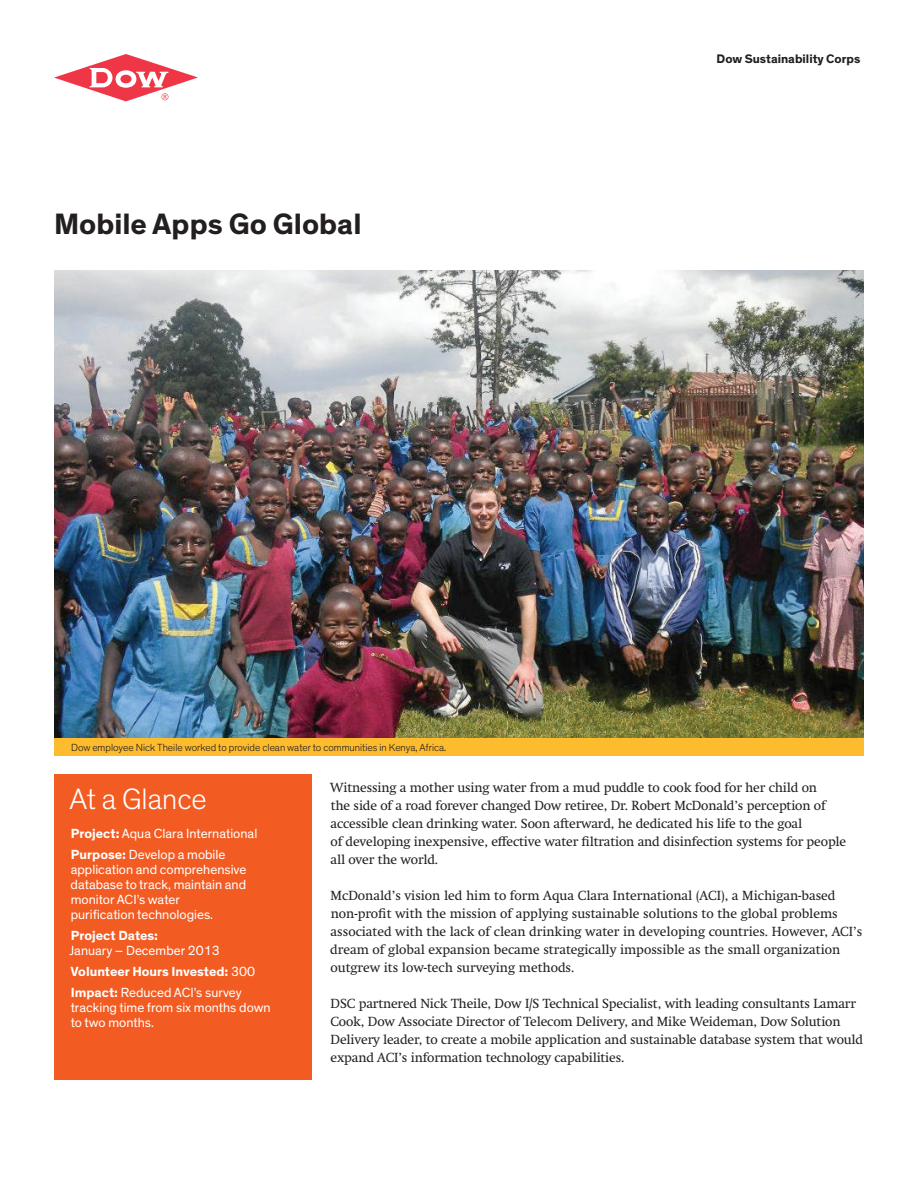
<style>
.page{position:relative;width:918px;height:1188px;background:#fff}
.page>*{position:absolute;margin:0;border:0;box-sizing:border-box;transform-origin:0 0}
.t1{font:700 30px "Dow Corporate";color:#231f20}
.t2{font:300 30px "Dow Corporate";color:#fff}
.t3{font:13.5px/18px "Swift Neue LT Pro";letter-spacing:-.01em;color:#231f20}
.t4{font:13.5px/15px "Dow Corporate";color:#fff}
.t5{font:700 13.5px "Dow Corporate";color:#fff}
.t6{font:700 12.6px "Dow Corporate";color:#231f20}
.t7{font:300 10.5px "Dow Corporate";color:#231f20}
.s1{font-weight:700}
</style>
<div class="page">
<svg style="left:54px;top:54px;width:144px;height:47px"></svg>
<img style="left:54px;top:270px;width:810px;height:468px">
<div style="left:54px;top:774px;width:258px;height:306px;background:#f25b21"></div>
<div style="left:54px;top:738px;width:810px;height:18px;background:#fdbb2e"></div>
<h1 class="t1" style="left:54px;top:205px;width:309px">Mobile Apps Go Global</h1>
<p class="t7" style="left:71px;top:741px;width:377px">Dow employee Nick Theile worked to provide clean water to communities in Kenya, Africa.</p>
<p class="t6" style="left:717px;top:51px;width:145px">Dow Sustainability Corps</p>
<h1 class="t2" style="left:70px;top:782px;width:139px">At a Glance</h1>
<p class="t4" style="left:71px;top:823px;width:188px;line-height:21px"><span class="s1">Project:</span> Aqua Clara International<br><span class="s1">Purpose:</span> Develop a mobile</p>
<p class="t4" style="left:71px;top:862px;width:177px">application and comprehensive database to track, maintain and monitor ACI’s water purification technologies.</p>
<p class="t5" style="left:71px;top:927px;width:89px">Project Dates:</p>
<p class="t4" style="left:70px;top:940px;width:187px;line-height:21px">January – December 2013<br><span class="s1">Volunteer Hours Invested:</span> 300<br><span class="s1">Impact:</span> Reduced ACI’s survey</p>
<p class="t4" style="left:71px;top:1000px;width:201px">tracking time from six months down to two months.</p>
<p class="t3" style="left:330px;top:778px;width:518px">Witnessing a mother using water from a mud puddle to cook food for her child on<br>the side of a road forever changed Dow retiree, Dr. Robert McDonald’s perception of accessible clean drinking water. Soon afterward, he dedicated his life to the goal<br>of developing inexpensive, effective water filtration and disinfection systems for people all over the world.</p>
<p class="t3" style="left:330px;top:886px;width:534px">McDonald’s vision led him to form Aqua Clara International (ACI), a Michigan-based non-profit with the mission of applying sustainable solutions to the global problems associated with the lack of clean drinking water in developing countries. However, ACI’s dream of global expansion became strategically impossible as the small organization outgrew its low-tech surveying methods.</p>
<p class="t3" style="left:330px;top:994px;width:534px">DSC partnered Nick Theile, Dow I/S Technical Specialist, with leading consultants Lamarr Cook, Dow Associate Director of Telecom Delivery, and Mike Weideman, Dow Solution Delivery leader, to create a mobile application and sustainable database system that would expand ACI’s information technology capabilities.</p>
</div>
